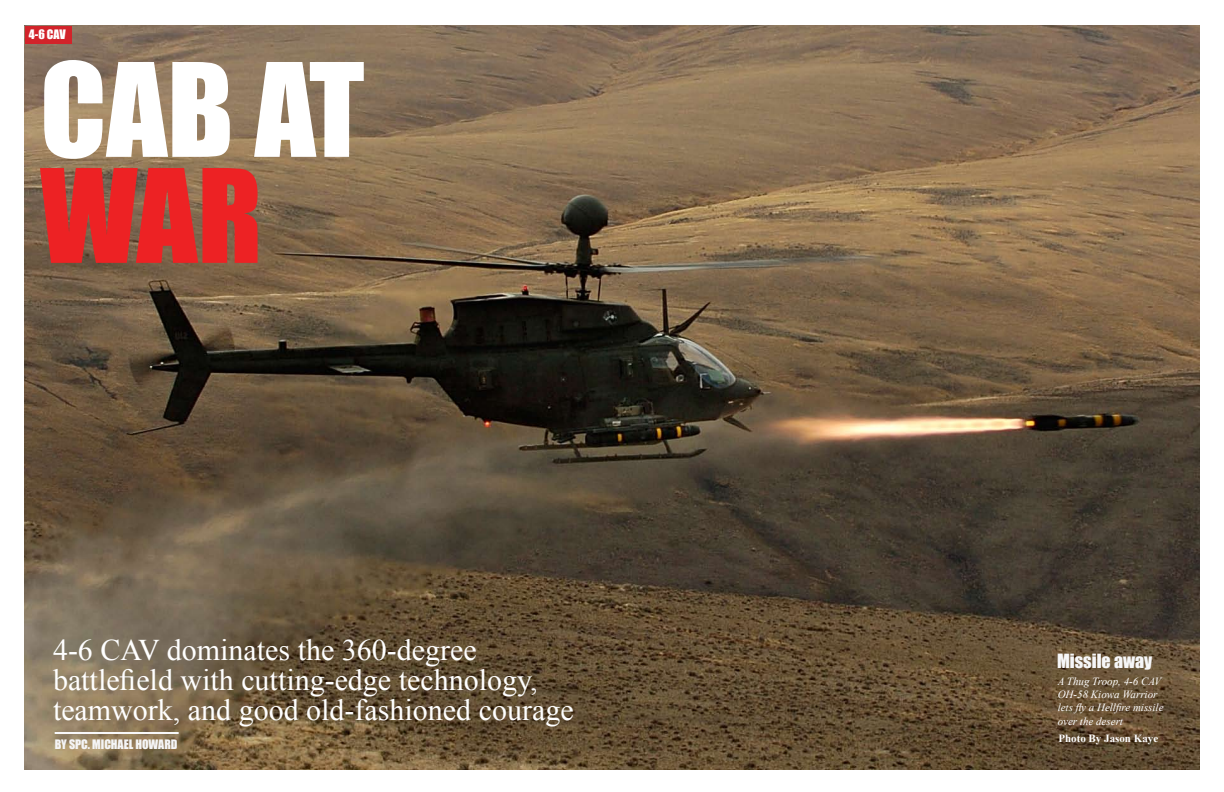
<style>
.page{position:relative;width:1224px;height:792px;background:#fff}
.page>*{position:absolute;margin:0;border:0;box-sizing:border-box;transform-origin:0 0}
.t1{font:120px "Impact";color:#fff}
.t2{font:120px "Impact";color:#ed2224}
.t3{font:30px/30px "Times New Roman";color:#fff}
.t4{font:18px "Impact";color:#f7f7f8}
.t5{font:12px "Impact";color:#f5f5f6}
.t6{font:12px "Impact";color:#fff}
.t7{font:italic 11px/13.2px "Times New Roman";color:#fff}
.t8{font:700 11px "Times New Roman";color:#fff}
</style>
<div class="page">
<img style="left:24px;top:25px;width:1176px;height:745px">
<div style="left:25px;top:26px;width:46px;height:17px;background:#d2232a"></div>
<hr style="left:55px;top:732px;width:124px;height:2px;background:#f8f8f9">
<p class="t6" style="left:29px;top:25px;width:38px">4-6 CAV</p>
<h1 class="t1" style="left:40px;top:17px;width:326px">CAB AT</h1>
<h1 class="t2" style="left:40px;top:123px;width:224px">WAR</h1>
<p class="t3" style="left:53px;top:634px;width:522px">4-6 CAV dominates the 360-degree battlefield with cutting-edge technology, teamwork, and good old-fashioned courage</p>
<p class="t5" style="left:55px;top:735px;width:124px">BY SPC. MICHAEL HOWARD</p>
<p class="t4" style="left:1057px;top:647px;width:97px">Missile away</p>
<p class="t7" style="left:1058px;top:674px;width:107px">A Thug Troop, 4-6 CAV<br>OH-58 Kiowa Warrior lets fly a Hellfire missile over the desert</p>
<p class="t8" style="left:1058px;top:731px;width:101px">Photo By Jason Kaye</p>
</div>
